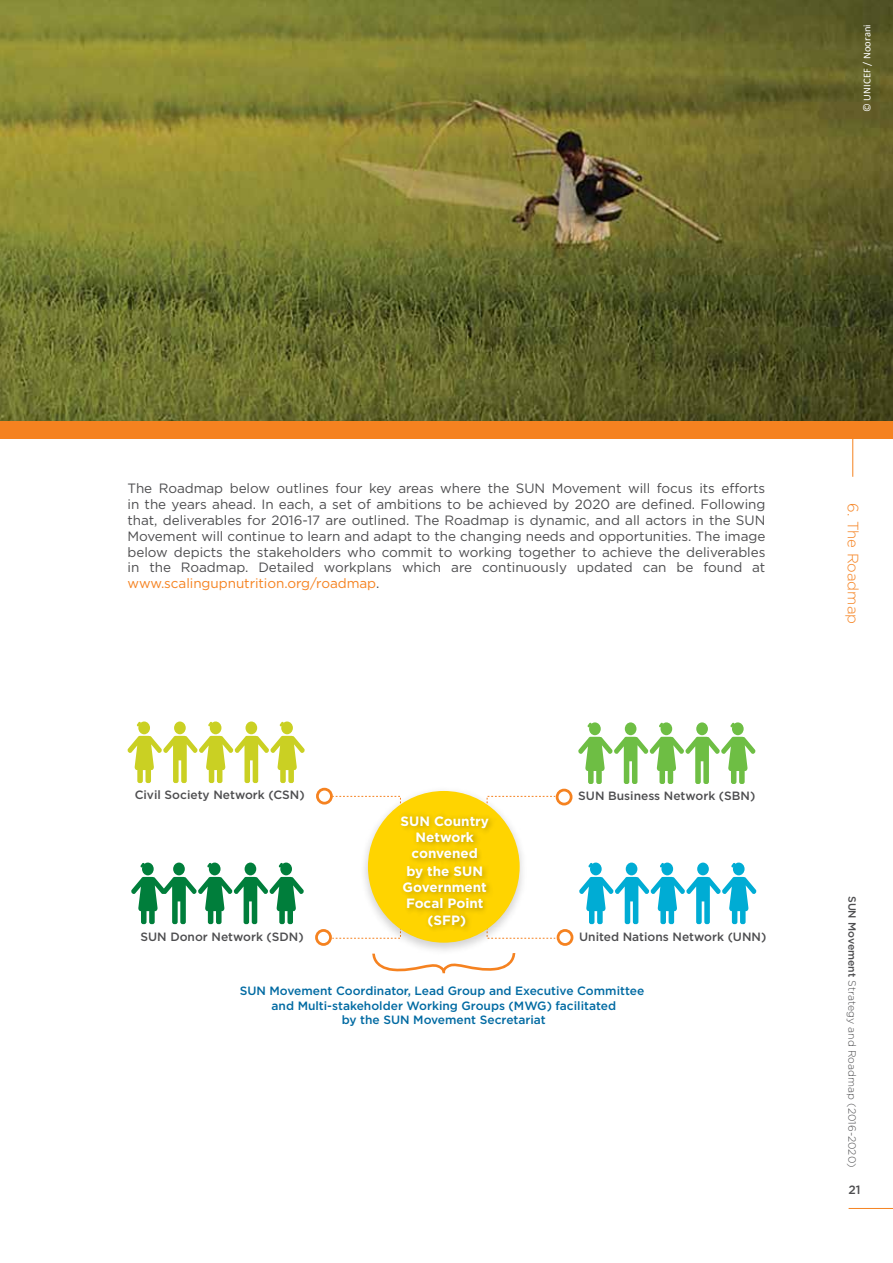
<style>
.page{position:relative;width:893px;height:1263px;background:#fff}
.page>*{position:absolute;margin:0;border:0;box-sizing:border-box;transform-origin:0 0}
.t1{font:300 15px "Gotham";color:#f58220}
.t2{font:13.5px/15.9px "Gotham";letter-spacing:-.005em;color:#4d4d4f;text-align:justify}
.t3{font:700 13.5px/16.2px "Gotham";color:#fff;text-align:center}
.t4{font:500 12px/14.4px "Gotham";color:#006aa2;text-align:center}
.t5{font:500 12px "Gotham";color:#4e4e50}
.t6{font:500 12px "Gotham";color:#4d4d4f}
.t7{font:300 10.5px "Gotham";color:#4d4d4f}
.t8{font:10.5px "Calibri";letter-spacing:.01em;color:#fff}
.s1{color:#f58220}
.s2{font-weight:500}
</style>
<div class="page">
<hr style="left:852px;top:0;width:1px;height:477px;background:#f58220">
<hr style="left:849px;top:1208px;width:44px;height:1px;background:#f58220">
<img style="left:0;top:0;width:893px;height:421px">
<div style="left:0;top:421px;width:893px;height:17px;background:#f58220"></div>
<div style="left:174px;top:721px;width:12px;height:13px;background:#cad023;border-radius:50%"></div>
<div style="left:138px;top:721px;width:12px;height:13px;background:#cad023;border-radius:50%"></div>
<div style="left:245px;top:721px;width:12px;height:13px;background:#cad023;border-radius:50%"></div>
<div style="left:210px;top:721px;width:11px;height:13px;background:#cad023;border-radius:50%"></div>
<div style="left:281px;top:721px;width:12px;height:13px;background:#cad023;border-radius:50%"></div>
<svg style="left:128px;top:736px;width:177px;height:47px"></svg>
<div style="left:173px;top:862px;width:12px;height:13px;background:#007e3b;border-radius:50%"></div>
<div style="left:142px;top:862px;width:12px;height:13px;background:#007e3b;border-radius:50%"></div>
<svg style="left:140px;top:863px;width:5px;height:5px"></svg>
<div style="left:245px;top:862px;width:11px;height:13px;background:#007e3b;border-radius:50%"></div>
<div style="left:209px;top:862px;width:12px;height:13px;background:#007e3b;border-radius:50%"></div>
<svg style="left:207px;top:863px;width:4px;height:5px"></svg>
<div style="left:280px;top:862px;width:12px;height:13px;background:#007e3b;border-radius:50%"></div>
<svg style="left:131px;top:877px;width:173px;height:47px"></svg>
<div style="left:625px;top:722px;width:11px;height:13px;background:#6ebe44;border-radius:50%"></div>
<div style="left:589px;top:722px;width:12px;height:13px;background:#6ebe44;border-radius:50%"></div>
<div style="left:696px;top:722px;width:12px;height:13px;background:#6ebe44;border-radius:50%"></div>
<div style="left:660px;top:722px;width:12px;height:13px;background:#6ebe44;border-radius:50%"></div>
<div style="left:732px;top:722px;width:12px;height:13px;background:#6ebe44;border-radius:50%"></div>
<svg style="left:578px;top:737px;width:178px;height:47px"></svg>
<svg style="left:730px;top:722px;width:5px;height:5px"></svg>
<div style="left:626px;top:862px;width:11px;height:13px;background:#00acd4;border-radius:50%"></div>
<div style="left:590px;top:862px;width:12px;height:13px;background:#00acd4;border-radius:50%"></div>
<svg style="left:588px;top:863px;width:5px;height:5px"></svg>
<div style="left:697px;top:862px;width:12px;height:13px;background:#00acd4;border-radius:50%"></div>
<div style="left:661px;top:862px;width:12px;height:13px;background:#00acd4;border-radius:50%"></div>
<div style="left:733px;top:862px;width:12px;height:13px;background:#00acd4;border-radius:50%"></div>
<svg style="left:579px;top:877px;width:177px;height:47px"></svg>
<svg style="left:731px;top:863px;width:4px;height:5px"></svg>
<div style="left:316px;top:788px;width:17px;height:16px;border:3px solid #f58220;border-radius:50%"></div>
<div style="left:315px;top:929px;width:17px;height:17px;border:3px solid #f58220;border-radius:50%"></div>
<div style="left:556px;top:789px;width:16px;height:16px;border:3px solid #f58220;border-radius:50%"></div>
<div style="left:557px;top:929px;width:16px;height:17px;border:3px solid #f58220;border-radius:50%"></div>
<svg style="left:532px;top:937px;width:24px;height:2px"></svg>
<svg style="left:331px;top:934px;width:25px;height:5px"></svg>
<svg style="left:532px;top:795px;width:24px;height:4px"></svg>
<svg style="left:331px;top:795px;width:25px;height:7px"></svg>
<img style="left:357px;top:790px;width:175px;height:165px">
<div style="left:368px;top:791px;width:152px;height:152px;background:#ffd400;border-radius:50%"></div>
<img style="left:393px;top:806px;width:113px;height:135px">
<svg style="left:372px;top:953px;width:143px;height:20px"></svg>
<p class="t8" style="left:860px;top:112px;width:89px;rotate:-90deg">© UNICEF / Noorani</p>
<p class="t2" style="left:128px;top:480px;width:639px">The Roadmap below outlines four key areas where the SUN Movement will focus its efforts in the years ahead. In each, a set of ambitions to be achieved by 2020 are defined. Following that, deliverables for 2016-17 are outlined. The Roadmap is dynamic, and all actors in the SUN Movement will continue to learn and adapt to the changing needs and opportunities. The image below depicts the stakeholders who commit to working together to achieve the deliverables in the Roadmap. Detailed workplans which are continuously updated can be found at <span class="s1">www.scalingupnutrition.org/roadmap</span>.</p>
<p class="t5" style="left:135px;top:787px;width:171px">Civil Society Network (CSN)</p>
<p class="t5" style="left:141px;top:929px;width:165px">SUN Donor Network (SDN)</p>
<p class="t3" style="left:400px;top:812px;width:90px">SUN Country<br>Network convened</p>
<p class="t3" style="left:403px;top:863px;width:86px">by the SUN<br>Government<br>Focal Point (SFP)</p>
<p class="t5" style="left:578px;top:788px;width:179px">SUN Business Network (SBN)</p>
<p class="t5" style="left:579px;top:929px;width:189px">United Nations Network (UNN)</p>
<p class="t4" style="left:240px;top:984px;width:406px">SUN Movement Coordinator, Lead Group and Executive Committee and Multi-stakeholder Working Groups (MWG) facilitated<br>by the SUN Movement Secretariat</p>
<p class="t1" style="left:863px;top:503px;width:123px;rotate:90deg">6. The Roadmap</p>
<p class="t7" style="left:859px;top:896px;width:273px;rotate:90deg"><span class="s2">SUN Movement</span> Strategy and Roadmap (2016-2020)</p>
<p class="t6" style="left:849px;top:1182px;width:14px">21</p>
</div>
